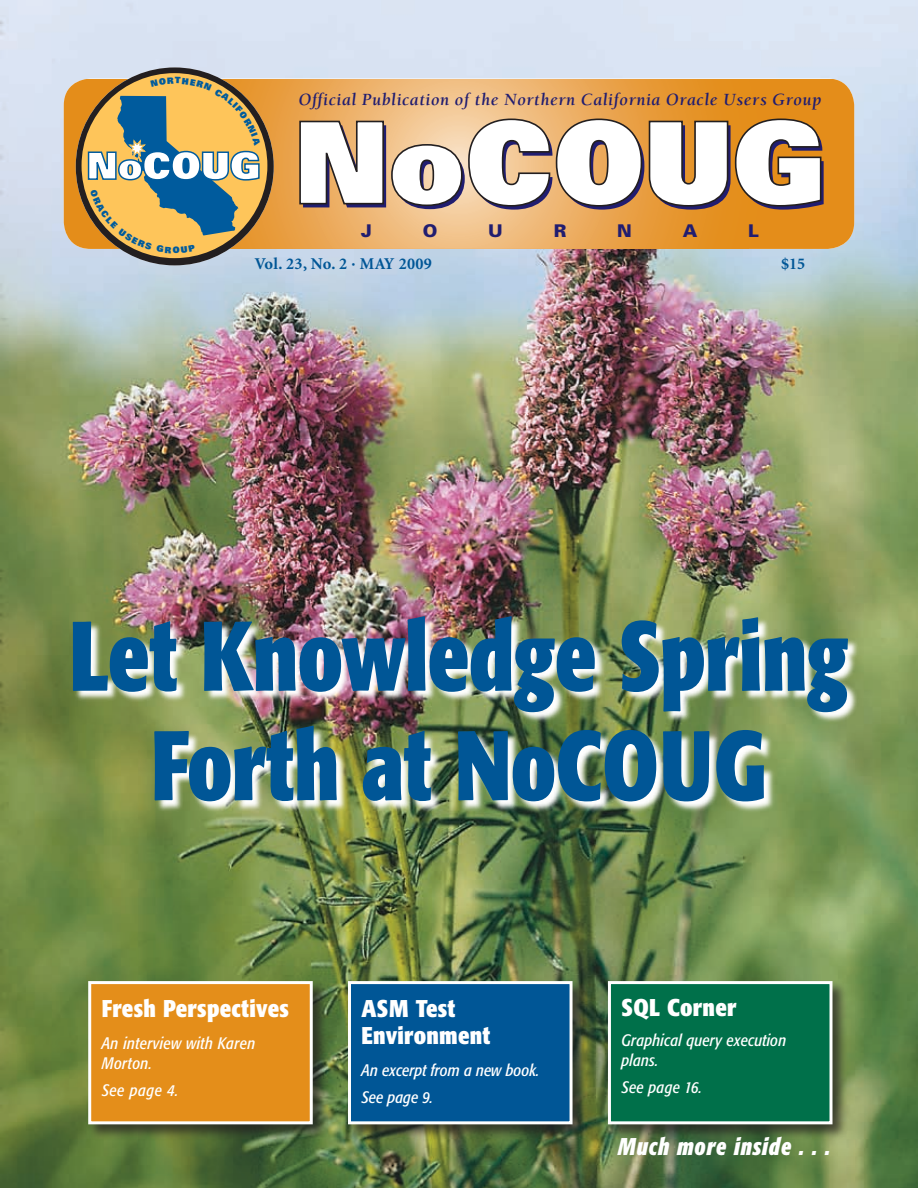
<style>
.page{position:relative;width:918px;height:1188px;background:#fff}
.page>*{position:absolute;margin:0;border:0;box-sizing:border-box;transform-origin:0 0}
.t1{font:700 condensed 97.5px/109.5px "Formata";letter-spacing:-.01em;color:#005696;text-align:center;scale:.9 1}
.t2{font:700 condensed 24px/27px "Formata";letter-spacing:.01em;color:#fff}
.t3{font:italic 700 condensed 24px "Formata";letter-spacing:.04em;color:#fff;scale:.9 1}
.t4{font:italic 700 17.55px "Berkeley";letter-spacing:.035em;color:#211d70}
.t5{font:900 17.55px "Univers";color:#211d70}
.t6{font:italic condensed 16.5px/20px "Formata";letter-spacing:.01em;color:#fff}
.t7{font:700 16.5px "Minion";letter-spacing:.02em;color:#005696}
</style>
<div class="page">
<img style="left:0;top:0;width:918px;height:1188px">
<svg style="left:64px;top:79px;width:790px;height:170px;background:#e9a34b"></svg>
<svg style="left:298px;top:118px;width:526px;height:92px"></svg>
<div style="left:346px;top:980px;width:244px;height:162px;background:#231f20;opacity:.7"></div>
<div style="left:350px;top:983px;width:221px;height:140px;background:#005696"></div>
<div style="left:348px;top:981px;width:225px;height:143px;border:3px solid #fff"></div>
<div style="left:606px;top:980px;width:244px;height:162px;background:#231f20;opacity:.7"></div>
<div style="left:609px;top:983px;width:222px;height:140px;background:#00704a"></div>
<div style="left:608px;top:981px;width:224px;height:143px;border:3px solid #fff"></div>
<div style="left:87px;top:980px;width:243px;height:162px;background:#231f20;opacity:.7"></div>
<div style="left:90px;top:983px;width:221px;height:140px;background:#e48e1a"></div>
<div style="left:88px;top:981px;width:225px;height:143px;border:3px solid #fff"></div>
<img style="left:73px;top:617px;width:786px;height:196px">
<svg style="left:76px;top:67px;width:198px;height:198px;background:#b5a373"></svg>
<p class="t4" style="left:299px;top:90px;width:524px">Official Publication of the Northern California Oracle Users Group</p>
<p class="t5" style="left:361px;top:219px;width:12px">J</p>
<p class="t5" style="left:423px;top:219px;width:16px">O</p>
<p class="t5" style="left:488px;top:219px;width:16px">U</p>
<p class="t5" style="left:554px;top:219px;width:14px">R</p>
<p class="t5" style="left:617px;top:219px;width:16px">N</p>
<p class="t5" style="left:683px;top:219px;width:16px">A</p>
<p class="t5" style="left:748px;top:219px;width:12px">L</p>
<p class="t7" style="left:255px;top:256px;width:179px">Vol. 23, No. 2 · MAY 2009</p>
<p class="t7" style="left:781px;top:256px;width:26px">$15</p>
<h1 class="t1" style="left:69px;top:601px;width:868px">Let Knowledge Spring<br>Forth at NoCOUG</h1>
<h2 class="t2" style="left:102px;top:995px;width:189px">Fresh Perspectives</h2>
<p class="t6" style="left:102px;top:1034px;width:155px">An interview with Karen<br>Morton.</p>
<p class="t6" style="left:102px;top:1080px;width:78px">See page 4.</p>
<h2 class="t2" style="left:362px;top:995px;width:130px">ASM Test<br>Environment</h2>
<p class="t6" style="left:362px;top:1057px;width:180px;line-height:26.8px">An excerpt from a new book.<br>See page 9.</p>
<h2 class="t2" style="left:621px;top:994px;width:117px">SQL Corner</h2>
<p class="t6" style="left:621px;top:1031px;width:166px">Graphical query execution plans.</p>
<p class="t6" style="left:621px;top:1077px;width:82px">See page 16.</p>
<h2 class="t3" style="left:618px;top:1131px;width:238px">Much more inside . . .</h2>
</div>
